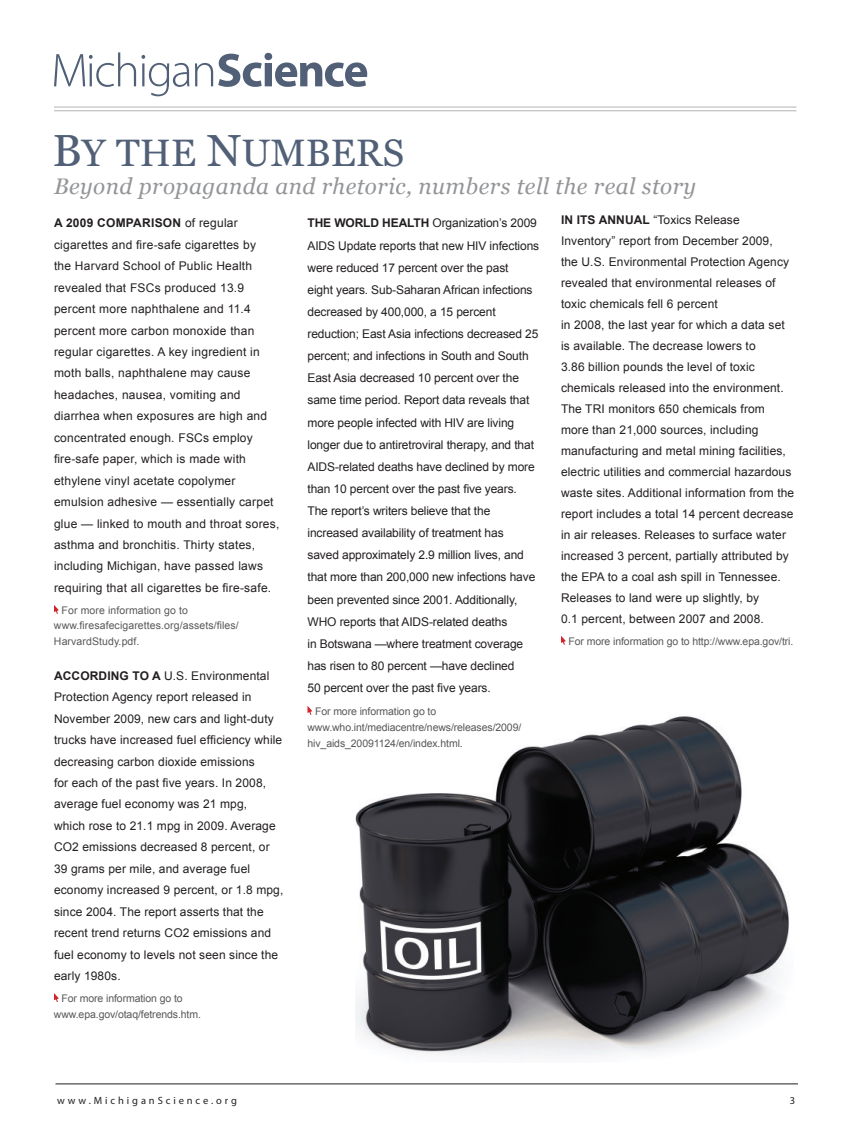
<style>
.page{position:relative;width:864px;height:1134px;background:#fff}
.page>*{position:absolute;margin:0;border:0;box-sizing:border-box;transform-origin:0 0}
.t1{font:38.25px "Georgia SC850";color:#516077}
.t2{font:italic 22.5px "Georgia";letter-spacing:.02em;color:#939598}
.t3{font:12px/21.5px "Arial";letter-spacing:.01em;color:#231f20}
.t4{font:12px/22.2px "Arial";letter-spacing:-.01em;color:#231f20}
.t5{font:700 12px "Arial";color:#231f20}
.t6{font:10.5px/16.2px "Arial";letter-spacing:-.01em;color:#57585a}
.t7{font:10.5px/15.5px "Arial";letter-spacing:.01em;color:#57585a}
.t8{font:10.5px "Myriad Pro";letter-spacing:.275em;color:#231f20}
.s1{font-size:45px}
.s2{font-weight:700}
</style>
<div class="page">
<hr style="left:56px;top:1084px;width:742px;height:1px;background:#231f20">
<img style="left:356px;top:716px;width:433px;height:341px">
<svg style="left:307px;top:706px;width:5px;height:9px"></svg>
<svg style="left:561px;top:636px;width:5px;height:9px"></svg>
<hr style="left:54px;top:107px;width:742px;height:1px;background:#b2b3b7">
<hr style="left:54px;top:110px;width:742px;height:1px;background:#b2b3b7">
<svg style="left:54px;top:52px;width:313px;height:44px"></svg>
<svg style="left:54px;top:605px;width:5px;height:9px"></svg>
<svg style="left:54px;top:993px;width:5px;height:9px"></svg>
<h1 class="t1" style="left:52px;top:129px;width:353px"><span class="s1">B</span>Y THE <span class="s1">N</span>UMBERS</h1>
<h2 class="t2" style="left:54px;top:172px;width:644px">Beyond propaganda and rhetoric, numbers tell the real story</h2>
<p class="t3" style="left:54px;top:213px;width:227px"><span class="s2">A 2009 COMPARISON</span> of regular cigarettes and fire-safe cigarettes by<br>the Harvard School of Public Health revealed that FSCs produced 13.9 percent more naphthalene and 11.4 percent more carbon monoxide than regular cigarettes. A key ingredient in moth balls, naphthalene may cause headaches, nausea, vomiting and diarrhea when exposures are high and concentrated enough. FSCs employ fire-safe paper, which is made with ethylene vinyl acetate copolymer emulsion adhesive — essentially carpet glue — linked to mouth and throat sores, asthma and bronchitis. Thirty states, including Michigan, have passed laws requiring that all cigarettes be fire-safe.</p>
<p class="t7" style="left:54px;top:603px;width:186px;text-indent:8px">For more information go to www.firesafecigarettes.org/assets/files/<br>HarvardStudy.pdf.</p>
<p class="t5" style="left:54px;top:668px;width:10px">ACC</p>
<p class="t3" style="left:561px;top:210px;width:235px;line-height:21px"><span class="s2">IN ITS ANNUAL</span> “Toxics Release Inventory” report from December 2009,<br>the U.S. Environmental Protection Agency revealed that environmental releases of toxic chemicals fell 6 percent<br>in 2008, the last year for which a data set is available. The decrease lowers to<br>3.86 billion pounds the level of toxic chemicals released into the environment.<br>The TRI monitors 650 chemicals from more than 21,000 sources, including manufacturing and metal mining facilities, electric utilities and commercial hazardous waste sites. Additional information from the report includes a total 14 percent decrease in air releases. Releases to surface water increased 3 percent, partially attributed by the EPA to a coal ash spill in Tennessee.<br>Releases to land were up slightly, by<br>0.1 percent, between 2007 and 2008.</p>
<p class="t6" style="left:569px;top:633px;width:226px">For more information go to http://www.epa.gov/tri.</p>
<p class="t4" style="left:308px;top:212px;width:233px"><span class="s2">THE WORLD HEALTH</span> Organization’s 2009<br>AIDS Update reports that new HIV infections were reduced 17 percent over the past<br>eight years. Sub-Saharan African infections decreased by 400,000, a 15 percent reduction; East Asia infections decreased 25 percent; and infections in South and South East Asia decreased 10 percent over the same time period. Report data reveals that more people infected with HIV are living longer due to antiretroviral therapy, and that AIDS-related deaths have declined by more than 10 percent over the past five years.<br>The report’s writers believe that the increased availability of treatment has<br>saved approximately 2.9 million lives, and that more than 200,000 new infections have been prevented since 2001. Additionally, WHO reports that AIDS-related deaths<br>in Botswana —where treatment coverage has risen to 80 percent —have declined<br>50 percent over the past five years.</p>
<p class="t6" style="left:308px;top:703px;width:215px;text-indent:8px">For more information go to www.who.int/mediacentre/news/releases/2009/ hiv_aids_20091124/en/index.html.</p>
<p class="t3" style="left:54px;top:665px;width:231px;text-indent:26px"><span class="s2">ORDING TO A</span> U.S. Environmental Protection Agency report released in November 2009, new cars and light-duty trucks have increased fuel efficiency while decreasing carbon dioxide emissions<br>for each of the past five years. In 2008, average fuel economy was 21 mpg,<br>which rose to 21.1 mpg in 2009. Average CO2 emissions decreased 8 percent, or 39 grams per mile, and average fuel economy increased 9 percent, or 1.8 mpg, since 2004. The report asserts that the recent trend returns CO2 emissions and fuel economy to levels not seen since the early 1980s.</p>
<p class="t6" style="left:54px;top:991px;width:148px;line-height:15.5px;text-indent:8px">For more information go to www.epa.gov/otaq/fetrends.htm.</p>
<p class="t8" style="left:57px;top:1094px;width:181px">www.M ichiganScience.org</p>
<p class="t8" style="left:790px;top:1094px;width:7px">3</p>
</div>
